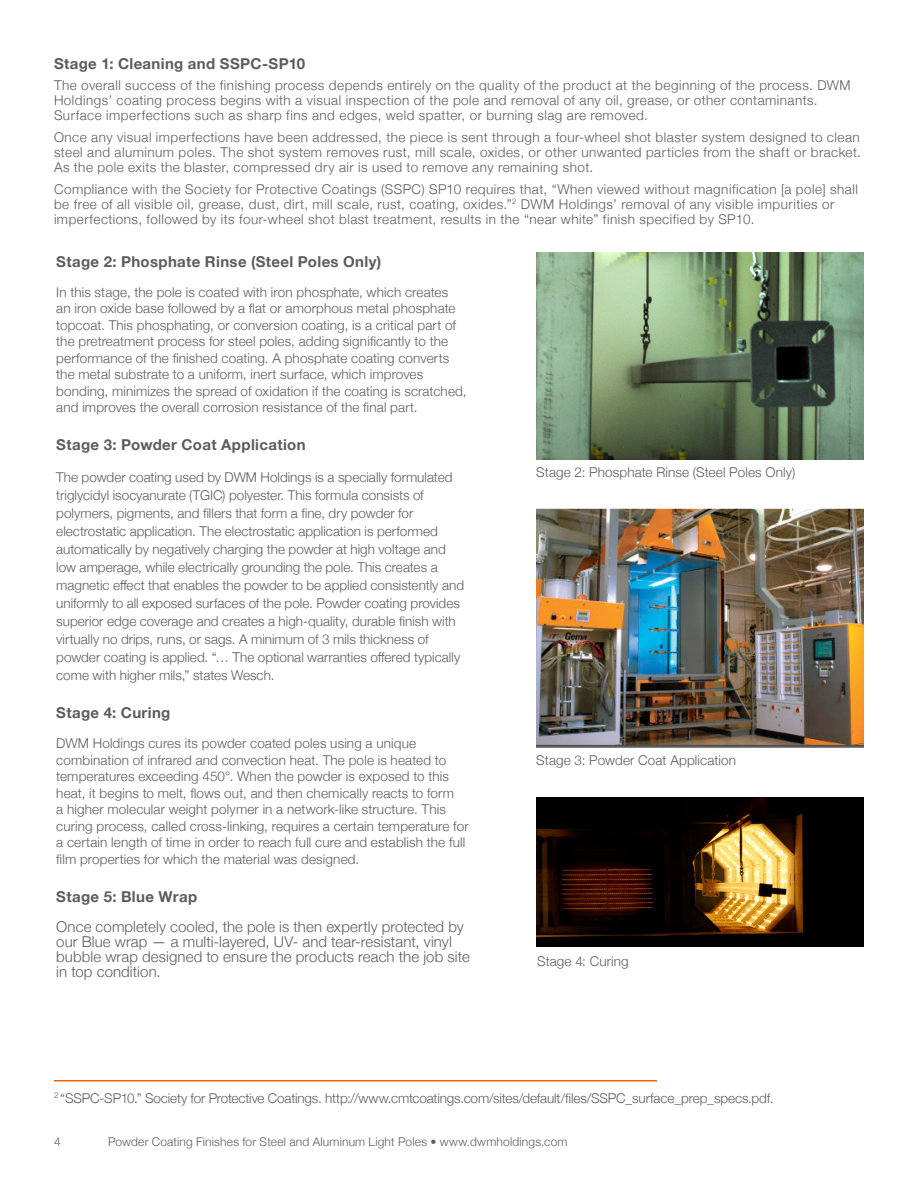
<style>
.page{position:relative;width:918px;height:1188px;background:#fff}
.page>*{position:absolute;margin:0;border:0;box-sizing:border-box;transform-origin:0 0}
.Subhead{font:300 15px/15px "Helvetica Neue";letter-spacing:.01em;color:#5c5c5f}
.Subhead-2{font:700 15px "Helvetica Neue";letter-spacing:.025em;color:#5c5c5f}
.C_Header{font:700 15px "Helvetica Neue";letter-spacing:.025em;color:#5c5c5f}
.Body{font:300 13.5px/16.5px "Helvetica Neue";letter-spacing:.01em;color:#5c5c5f}
.Body-2{font:300 13.5px/15px "Helvetica Neue";letter-spacing:.035em;color:#5c5c5f}
.Body-3{font:300 13.5px "Helvetica Neue";letter-spacing:-.01em;color:#5c5c5f}
.t1{font:300 12px "Helvetica Neue";letter-spacing:.015em;color:#5c5c5f}
.s1{font-weight:700}
</style>
<div class="page">
<hr style="left:54px;top:1080px;width:603px;height:2px;background:#ff5e00">
<img style="left:536px;top:252px;width:327px;height:208px">
<img style="left:536px;top:508px;width:327px;height:239px">
<img style="left:536px;top:797px;width:328px;height:149px">
<p class="C_Header" style="left:54px;top:52px;width:253px">Stage 1: Cleaning and SSPC-SP10</p>
<p class="Body-2" style="left:54px;top:77px;width:798px">The overall success of the finishing process depends entirely on the quality of the product at the beginning of the process. DWM<br>Holdings’ coating process begins with a visual inspection of the pole and removal of any oil, grease, or other contaminants.<br>Surface imperfections such as sharp fins and edges, weld spatter, or burning slag are removed.</p>
<p class="Body" style="left:54px;top:129px;width:808px;line-height:15px;text-align:justify">Once any visual imperfections have been addressed, the piece is sent through a four-wheel shot blaster system designed to clean steel and aluminum poles. The shot system removes rust, mill scale, oxides, or other unwanted particles from the shaft or bracket.<br>As the pole exits the blaster, compressed dry air is used to remove any remaining shot.</p>
<p class="Body-2" style="left:54px;top:181px;width:805px">Compliance with the Society for Protective Coatings (SSPC) SP10 requires that, “When viewed without magnification [a pole] shall be free of all visible oil, grease, dust, dirt, mill scale, rust, coating, oxides.”<sup>2</sup> DWM Holdings’ removal of any visible impurities or imperfections, followed by its four-wheel shot blast treatment, results in the “near white” finish specified by SP10.</p>
<p class="Subhead-2" style="left:56px;top:249px;width:327px">Stage 2: Phosphate Rinse (Steel Poles Only)</p>
<p class="Body" style="left:56px;top:283px;width:412px">In this stage, the pole is coated with iron phosphate, which creates<br>an iron oxide base followed by a flat or amorphous metal phosphate topcoat. This phosphating, or conversion coating, is a critical part of the pretreatment process for steel poles, adding significantly to the performance of the finished coating. A phosphate coating converts the metal substrate to a uniform, inert surface, which improves bonding, minimizes the spread of oxidation if the coating is scratched, and improves the overall corrosion resistance of the final part.</p>
<p class="Subhead-2" style="left:56px;top:433px;width:251px">Stage 3: Powder Coat Application</p>
<p class="Body" style="left:56px;top:467px;width:409px;line-height:18px">The powder coating used by DWM Holdings is a specially formulated triglycidyl isocyanurate (TGIC) polyester. This formula consists of polymers, pigments, and fillers that form a fine, dry powder for electrostatic application. The electrostatic application is performed automatically by negatively charging the powder at high voltage and low amperage, while electrically grounding the pole. This creates a magnetic effect that enables the powder to be applied consistently and uniformly to all exposed surfaces of the pole. Powder coating provides superior edge coverage and creates a high-quality, durable finish with virtually no drips, runs, or sags. A minimum of 3 mils thickness of powder coating is applied. “… The optional warranties offered typically come with higher mils,” states Wesch.</p>
<p class="Subhead-2" style="left:56px;top:701px;width:116px">Stage 4: Curing</p>
<p class="Body" style="left:56px;top:734px;width:414px">DWM Holdings cures its powder coated poles using a unique combination of infrared and convection heat. The pole is heated to temperatures exceeding 450°. When the powder is exposed to this heat, it begins to melt, flows out, and then chemically reacts to form<br>a higher molecular weight polymer in a network-like structure. This curing process, called cross-linking, requires a certain temperature for a certain length of time in order to reach full cure and establish the full film properties for which the material was designed.</p>
<p class="Subhead" style="left:56px;top:880px;width:409px;line-height:30px"><span class="s1">Stage 5: Blue Wrap<br></span>Once completely cooled, the pole is then expertly protected by</p>
<p class="Subhead" style="left:56px;top:933px;width:415px">our Blue wrap — a multi-layered, UV- and tear-resistant, vinyl bubble wrap designed to ensure the products reach the job site in top condition.</p>
<p class="Body" style="left:536px;top:463px;width:261px">Stage 2: Phosphate Rinse (Steel Poles Only)</p>
<p class="Body" style="left:536px;top:751px;width:201px">Stage 3: Powder Coat Application</p>
<p class="Body" style="left:537px;top:952px;width:93px">Stage 4: Curing</p>
<p class="Body-3" style="left:54px;top:1087px;width:721px"><sup>2</sup> “SSPC-SP10.” Society for Protective Coatings. http://www.cmtcoatings.com/sites/default/files/SSPC_surface_prep_specs.pdf.</p>
<p class="t1" style="left:54px;top:1132px;width:8px">4</p>
<p class="t1" style="left:108px;top:1132px;width:461px">Powder Coating Finishes for Steel and Aluminum Light Poles • www.dwmholdings.com</p>
</div>
